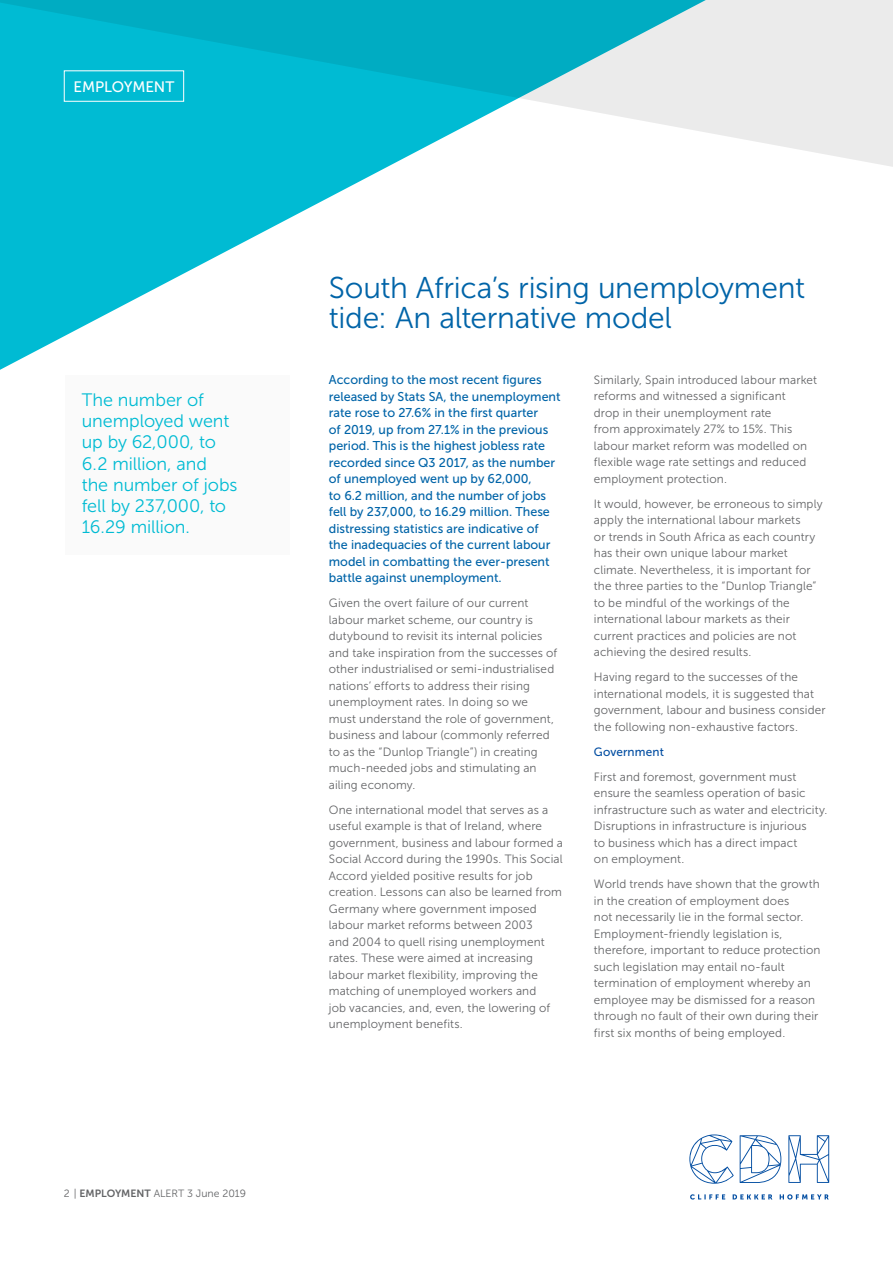
<style>
.page{position:relative;width:893px;height:1263px;background:#fff}
.page>*{position:absolute;margin:0;border:0;box-sizing:border-box;transform-origin:0 0}
.t1{font:30px/30px "Museo Sans 300";letter-spacing:-.01em;color:#0064a8}
.t2{font:18px/21px "Museo Sans 300";letter-spacing:-.005em;color:#00bbd3}
.t3{font:15.15px "Museo Sans 500";letter-spacing:-.005em;color:#fff}
.t4{font:12.75px/16.5px "Museo Sans 500";color:#0064a8}
.t5{font:12px/16.5px "Museo Sans 300";letter-spacing:.01em;color:#636466}
.t6{font:12px "Museo Sans 500";letter-spacing:.015em;color:#034ea2}
.t7{font:10.5px "Museo Sans 300";color:#636466}
.s1{font-family:"Museo Sans 700"}
</style>
<div class="page">
<svg style="left:0;top:189px;width:345px;height:181px;fill:#00bbd3"></svg>
<svg style="left:0;top:0;width:893px;height:189px"></svg>
<div style="left:64px;top:70px;width:120px;height:32px;border:1px solid #fff"></div>
<svg style="left:690px;top:1194px;width:139px;height:5px"></svg>
<svg style="left:689px;top:1134px;width:45px;height:50px"></svg>
<svg style="left:740px;top:1135px;width:41px;height:48px"></svg>
<svg style="left:788px;top:1135px;width:41px;height:48px"></svg>
<div style="left:65px;top:375px;width:224px;height:179px;background:#fafafa"></div>
<p class="t3" style="left:74px;top:78px;width:102px">EMPLOYMENT</p>
<h2 class="t2" style="left:82px;top:390px;width:157px">The number of unemployed went up by 62,000, to<br>6.2 million, and the number of jobs fell by 237,000, to<br>16.29 million.</h2>
<p class="t7" style="left:64px;top:1188px;width:184px">2 | <span class="s1">EMPLOYMENT</span> ALERT 3 June 2019</p>
<h1 class="t1" style="left:329px;top:273px;width:478px">South Africa’s rising unemployment tide: An alternative model</h1>
<p class="t4" style="left:329px;top:372px;width:233px">According to the most recent figures released by Stats SA, the unemployment rate rose to 27.6% in the first quarter<br>of 2019, up from 27.1% in the previous period. This is the highest jobless rate recorded since Q3 2017, as the number of unemployed went up by 62,000,<br>to 6.2 million, and the number of jobs fell by 237,000, to 16.29 million. These distressing statistics are indicative of the inadequacies of the current labour model in combatting the ever-present battle against unemployment.</p>
<p class="t5" style="left:329px;top:595px;width:230px">Given the overt failure of our current labour market scheme, our country is dutybound to revisit its internal policies and take inspiration from the successes of other industrialised or semi-industrialised nations’ efforts to address their rising unemployment rates. In doing so we must understand the role of government, business and labour (commonly referred to as the “Dunlop Triangle”) in creating much-needed jobs and stimulating an ailing economy.</p>
<p class="t5" style="left:329px;top:801px;width:236px">One international model that serves as a useful example is that of Ireland, where government, business and labour formed a Social Accord during the 1990s. This Social Accord yielded positive results for job creation. Lessons can also be learned from Germany where government imposed labour market reforms between 2003<br>and 2004 to quell rising unemployment rates. These were aimed at increasing labour market flexibility, improving the matching of unemployed workers and<br>job vacancies, and, even, the lowering of unemployment benefits.</p>
<p class="t5" style="left:594px;top:371px;width:225px">Similarly, Spain introduced labour market reforms and witnessed a significant<br>drop in their unemployment rate<br>from approximately 27% to 15%. This labour market reform was modelled on flexible wage rate settings and reduced employment protection.</p>
<p class="t5" style="left:594px;top:495px;width:230px">It would, however, be erroneous to simply apply the international labour markets<br>or trends in South Africa as each country has their own unique labour market climate. Nevertheless, it is important for the three parties to the “Dunlop Triangle” to be mindful of the workings of the international labour markets as their current practices and policies are not achieving the desired results.</p>
<p class="t5" style="left:594px;top:669px;width:233px">Having regard to the successes of the international models, it is suggested that government, labour and business consider the following non-exhaustive factors.</p>
<p class="t6" style="left:594px;top:745px;width:71px">Government</p>
<p class="t5" style="left:594px;top:768px;width:235px">First and foremost, government must ensure the seamless operation of basic infrastructure such as water and electricity.<br>Disruptions in infrastructure is injurious<br>to business which has a direct impact<br>on employment.</p>
<p class="t5" style="left:594px;top:876px;width:228px">World trends have shown that the growth in the creation of employment does<br>not necessarily lie in the formal sector.<br>Employment-friendly legislation is, therefore, important to reduce protection such legislation may entail no-fault termination of employment whereby an employee may be dismissed for a reason through no fault of their own during their first six months of being employed.</p>
</div>
